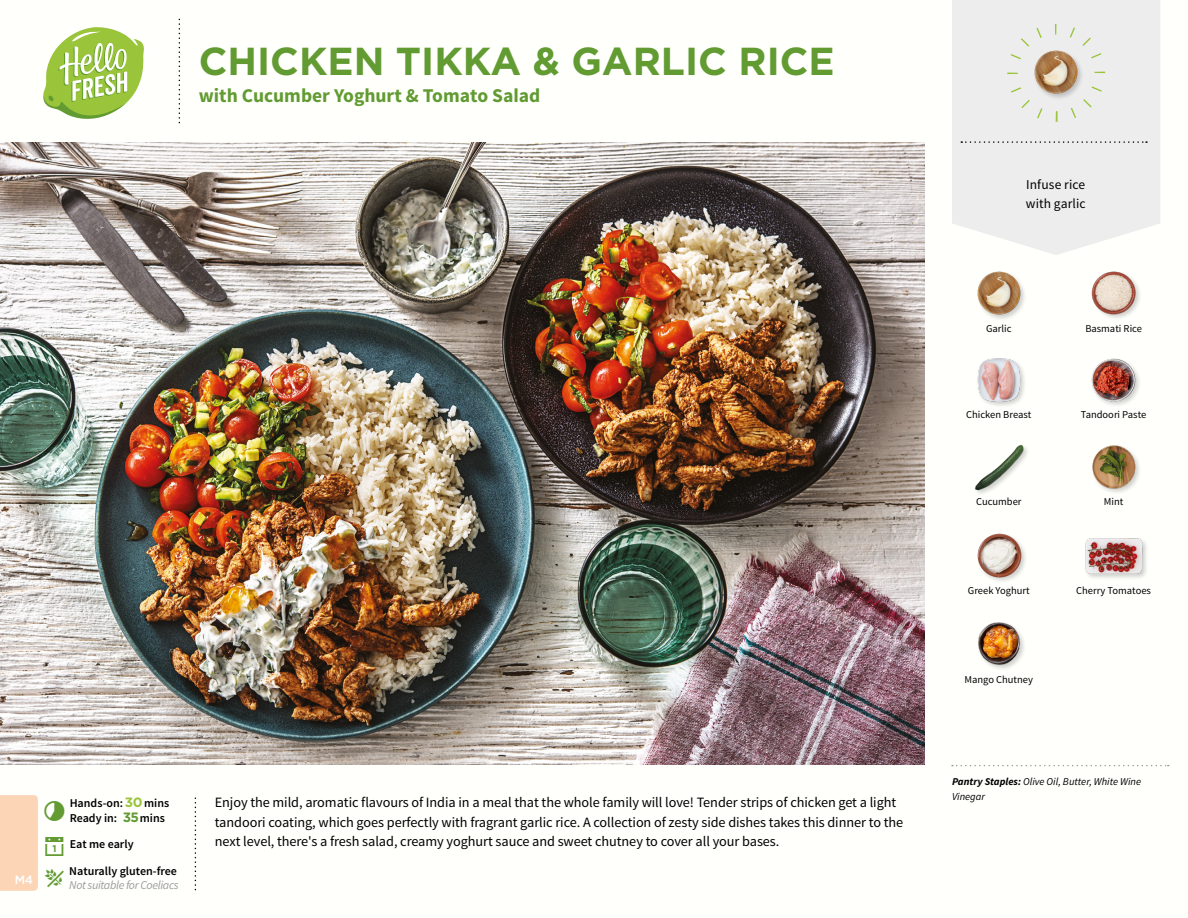
<style>
.page{position:relative;width:1188px;height:918px;background:#fff}
.page>*{position:absolute;margin:0;border:0;box-sizing:border-box;transform-origin:0 0}
.t1{font:700 39px "Gotham";color:#619b31}
.t2{font:700 19.5px "Source Sans Pro";color:#619b31}
.t3{font:14.25px/19.5px "Source Sans Pro";letter-spacing:-.005em;color:#000}
.t4{font:13.5px/18.9px "Source Sans Pro";letter-spacing:.005em;color:#000}
.t5{font:600 12px/15px "Source Sans Pro";color:#000}
.t6{font:italic 12px "Source Sans Pro";letter-spacing:-.03em;color:#9d9d9c}
.t7{font:500 12px "Gotham";color:#fff}
.t8{font:10.5px "Source Sans Pro";color:#000}
.t9{font:italic 10.5px/15px "Source Sans Pro";color:#000}
.s1{font-family:"Gotham";font-weight:700;font-size:13.5px;color:#9ac43a}
.s2{font-family:"Gotham";font-weight:700;font-size:13.5px;color:#619b31}
.s3{font-weight:700}
</style>
<div class="page">
<svg style="left:43px;top:27px;width:101px;height:92px"></svg>
<div style="left:0;top:795px;width:38px;height:96px;background:#fcd5b7"></div>
<img style="left:0;top:142px;width:925px;height:623px">
<img style="left:1092px;top:445px;width:48px;height:48px">
<img style="left:1091px;top:358px;width:49px;height:48px">
<img style="left:974px;top:444px;width:54px;height:50px">
<div style="left:1084px;top:537px;width:65px;height:44px;background:#000;opacity:.2"></div>
<img style="left:1085px;top:537px;width:58px;height:44px">
<img style="left:977px;top:533px;width:49px;height:49px">
<img style="left:977px;top:358px;width:48px;height:49px">
<img style="left:978px;top:622px;width:47px;height:48px">
<img style="left:1091px;top:271px;width:50px;height:48px">
<img style="left:977px;top:271px;width:48px;height:49px">
<svg style="left:952px;top:0;width:208px;height:255px;background:#eeeeed"></svg>
<svg style="left:961px;top:141px;width:186px;height:2px"></svg>
<div style="left:1007px;top:24px;width:98px;height:98px;border:11px dashed #9ac43a;border-radius:50%"></div>
<svg style="left:952px;top:765px;width:217px;height:1px"></svg>
<img style="left:1027px;top:44px;width:58px;height:57px">
<h1 class="t1" style="left:199px;top:35px;width:637px">CHICKEN TIKKA &amp; GARLIC RICE</h1>
<h2 class="t2" style="left:199px;top:83px;width:343px">with Cucumber Yoghurt &amp; Tomato Salad</h2>
<p class="t7" style="left:15px;top:872px;width:20px">M4</p>
<p class="t5" style="left:70px;top:796px;width:101px">Hands-on:<span class="s1">30</span>mins<br>Ready in: <span class="s2">35</span>mins</p>
<p class="t5" style="left:70px;top:837px;width:65px">Eat me early</p>
<p class="t5" style="left:69px;top:864px;width:109px">Naturally gluten-free</p>
<p class="t6" style="left:69px;top:878px;width:111px">Not suitable for Coeliacs</p>
<p class="t3" style="left:215px;top:793px;width:690px">Enjoy the mild, aromatic flavours of India in a meal that the whole family will love! Tender strips of chicken get a light tandoori coating, which goes perfectly with fragrant garlic rice. A collection of zesty side dishes takes this dinner to the next level, there's a fresh salad, creamy yoghurt sauce and sweet chutney to cover all your bases.</p>
<p class="t4" style="left:1026px;top:175px;width:61px">Infuse rice with garlic</p>
<p class="t8" style="left:986px;top:322px;width:27px">Garlic</p>
<p class="t8" style="left:1085px;top:322px;width:58px">Basmati Rice</p>
<p class="t8" style="left:966px;top:408px;width:67px">Chicken Breast</p>
<p class="t8" style="left:1081px;top:408px;width:67px">Tandoori Paste</p>
<p class="t8" style="left:976px;top:495px;width:47px">Cucumber</p>
<p class="t8" style="left:1104px;top:495px;width:21px">Mint</p>
<p class="t8" style="left:968px;top:584px;width:63px">Greek Yoghurt</p>
<p class="t8" style="left:1076px;top:584px;width:76px">Cherry Tomatoes</p>
<p class="t8" style="left:965px;top:673px;width:70px">Mango Chutney</p>
<p class="t9" style="left:952px;top:774px;width:191px"><span class="s3">Pantry Staples:</span> Olive Oil, Butter, White Wine<br>Vinegar</p>
</div>
